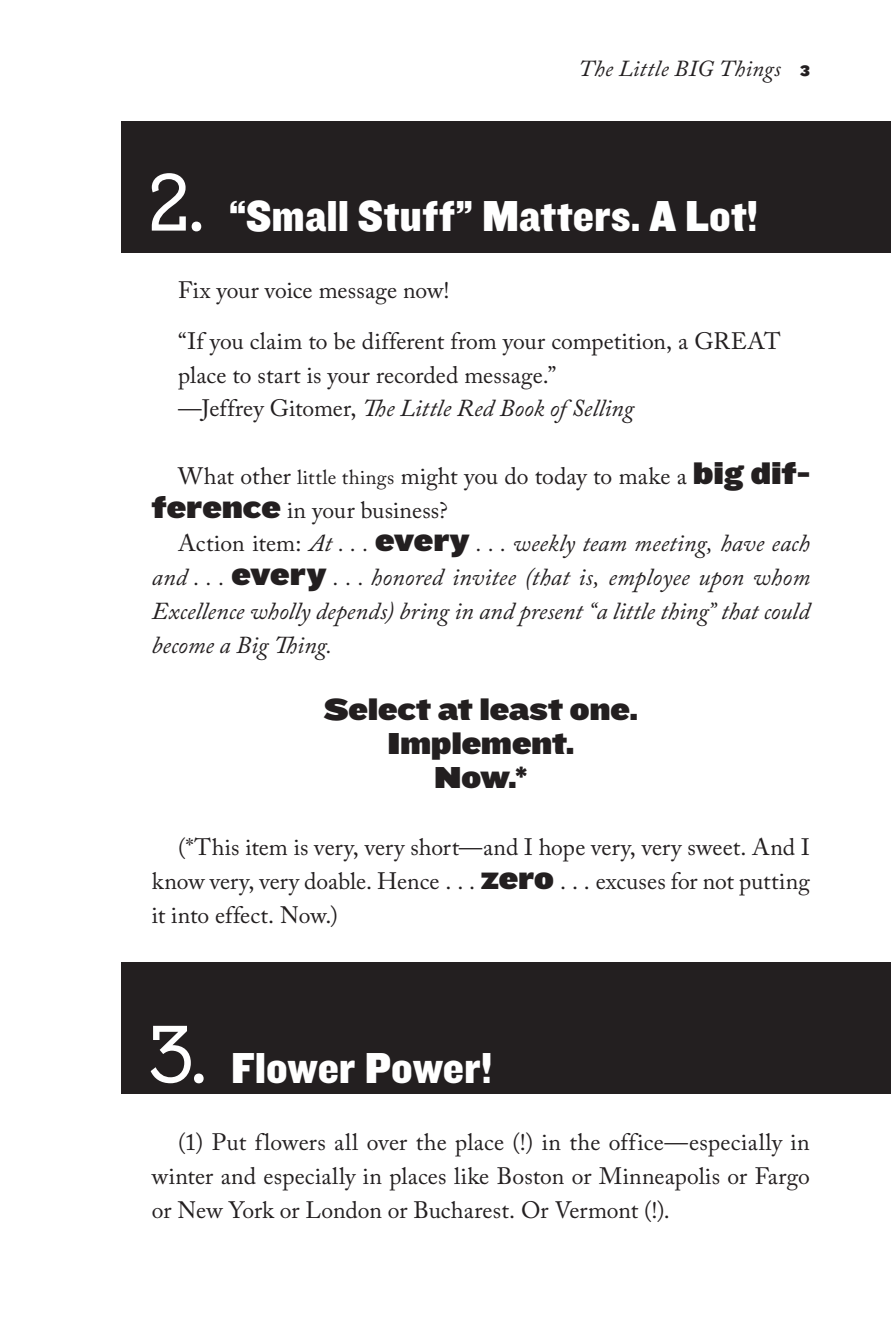
<style>
.page{position:relative;width:891px;height:1337px;background:#fff}
.page>*{position:absolute;margin:0;border:0;box-sizing:border-box;transform-origin:0 0}
.t1{font:45px "Knockout HTF71 Full Middlewt";color:#fff}
.t2{font:31.5px/33.8px "Knockout HTF93 Ultmt Heviwt";letter-spacing:.005em;color:#231f20;text-align:center}
.t3{font:italic 24.3px/33.8px "Adobe Caslon Pro";letter-spacing:-.005em;color:#231f20;text-align:justify}
.t4{font:23.62px/33.8px "Adobe Caslon Pro";letter-spacing:.005em;color:#231f20}
.t5{font:italic 22.72px "Adobe Caslon Pro";letter-spacing:.01em;color:#231f20}
.s1{font-family:"Knockout HTF92 Ultmt Cruiserwt";font-style:normal;font-size:15.75px}
.s2{font-family:"Numbers Deuce";font-size:81px}
.s3{font-style:normal;font-size:23.62px}
.s4{font-size:20.25px}
.s5{font-family:"Knockout HTF93 Ultmt Heviwt";font-size:31.5px}
.s6{font-family:"Knockout HTF93 Ultmt Heviwt";font-style:normal;font-size:31.5px}
</style>
<div class="page">
<div style="left:121px;top:962px;width:770px;height:132px;background:#231f20"></div>
<div style="left:122px;top:122px;width:769px;height:131px;background:#231f20"></div>
<p class="t5" style="left:579px;top:55px;width:233px">The Little Big Things <span class="s1">3</span></p>
<p class="t1" style="left:146px;top:191px;width:613px"><span class="s2">2.</span> “Small Stuff” Matters. A Lot!</p>
<p class="t4" style="left:178px;top:265px;width:604px;line-height:50.6px">Fix your voice message now!<br>“If you claim to be different from your competition, a GREAT</p>
<p class="t4" style="left:178px;top:357px;width:380px">place to start is your recorded message.”</p>
<p class="t3" style="left:178px;top:391px;width:457px"><span class="s3">—Jeffrey Gitomer,</span> The Little Red Book of Selling</p>
<p class="t4" style="left:152px;top:459px;width:660px;text-indent:26px">What other <span class="s4">little things</span> might you do today to make a <span class="s5">big dif&shy;ference</span> in your business?</p>
<p class="t3" style="left:152px;top:526px;width:660px;text-indent:26px"><span class="s3">Action item:</span> At . . . <span class="s6">every</span> . . . weekly team meeting, have each and . . . <span class="s6">every</span> . . . honored invitee (that is, employee upon whom Excellence wholly depends) bring in and present “a little thing” that could become a Big Thing.</p>
<p class="t2" style="left:324px;top:693px;width:315px">Select at least one.<br>Implement.<br>Now.*</p>
<p class="t4" style="left:152px;top:830px;width:660px;text-align:justify;text-indent:26px">(*This item is very, very short—and I hope very, very sweet. And I know very, very doable. Hence . . . <span class="s5">zero</span> . . . excuses for not putting it into effect. Now.)</p>
<p class="t1" style="left:147px;top:1043px;width:347px"><span class="s2">3.</span> Flower Power!</p>
<p class="t4" style="left:152px;top:1125px;width:660px;text-align:justify;text-indent:26px">(1) Put flowers all over the place (!) in the office—especially in winter and especially in places like Boston or Minneapolis or Fargo or New York or London or Bucharest. Or Vermont (!).</p>
</div>
